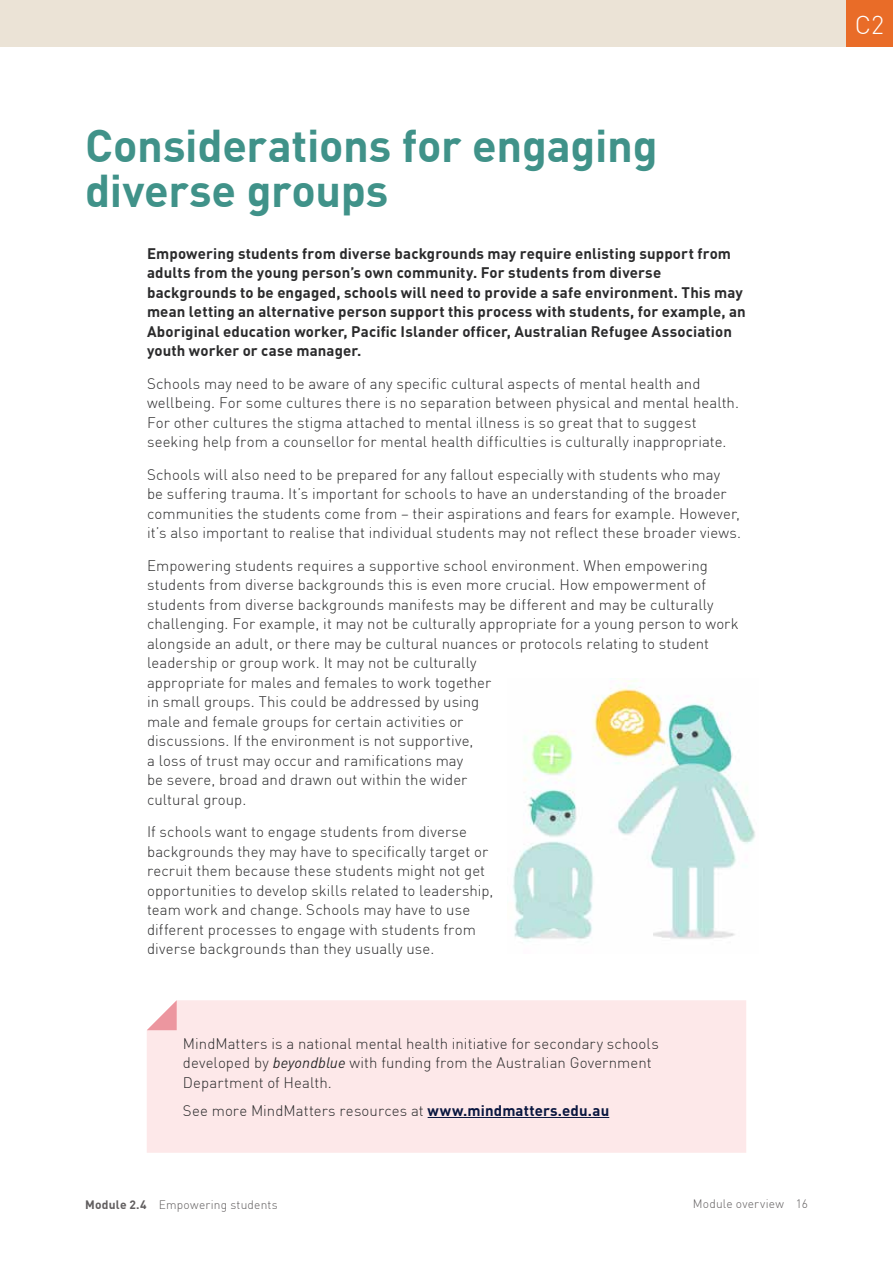
<style>
.page{position:relative;width:893px;height:1263px;background:#fff}
.page>*{position:absolute;margin:0;border:0;box-sizing:border-box;transform-origin:0 0}
.t1{font:700 45px/45px "DIN Pro";letter-spacing:-.01em;color:#409289}
.t2{font:300 25.5px "DIN Pro";color:#fff}
.t3{font:300 15px/19.5px "DIN Pro";letter-spacing:.005em;color:#2b2b2c}
.t4{font:700 15px/19.5px "DIN Pro";letter-spacing:.01em;color:#2b2b2c}
.t5{font:300 12px "DIN Pro";letter-spacing:.015em;color:#615e5f}
.s1{font-weight:400;font-style:italic}
.s2{font-weight:700;color:#0a1740}
.s3{font-weight:700}
</style>
<div class="page">
<div style="left:0;top:0;width:893px;height:47px;background:#ebe3d6"></div>
<div style="left:846px;top:0;width:47px;height:47px;background:#e96c28"></div>
<img style="left:512px;top:678px;width:243px;height:264px">
<div style="left:147px;top:1000px;width:599px;height:153px;background:#fde8e9"></div>
<hr style="left:428px;top:1117px;width:181px;height:1px;background:#0a1740">
<svg style="left:147px;top:1000px;width:30px;height:30px"></svg>
<h1 class="t1" style="left:85px;top:122px;width:574px">Considerations for engaging diverse groups</h1>
<p class="t4" style="left:147px;top:243px;width:600px">Empowering students from diverse backgrounds may require enlisting support from adults from the young person’s own community. For students from diverse backgrounds to be engaged, schools will need to provide a safe environment. This may mean letting an alternative person support this process with students, for example, an Aboriginal education worker, Pacific Islander officer, Australian Refugee Association youth worker or case manager.</p>
<p class="t3" style="left:147px;top:373px;width:594px">Schools may need to be aware of any specific cultural aspects of mental health and wellbeing. For some cultures there is no separation between physical and mental health.<br>For other cultures the stigma attached to mental illness is so great that to suggest seeking help from a counsellor for mental health difficulties is culturally inappropriate.</p>
<p class="t3" style="left:147px;top:464px;width:596px">Schools will also need to be prepared for any fallout especially with students who may<br>be suffering trauma. It’s important for schools to have an understanding of the broader communities the students come from – their aspirations and fears for example. However, it’s also important to realise that individual students may not reflect these broader views.</p>
<p class="t3" style="left:147px;top:555px;width:593px">Empowering students requires a supportive school environment. When empowering students from diverse backgrounds this is even more crucial. How empowerment of students from diverse backgrounds manifests may be different and may be culturally challenging. For example, it may not be culturally appropriate for a young person to work alongside an adult, or there may be cultural nuances or protocols relating to student leadership or group work. It may not be culturally<br>appropriate for males and females to work together<br>in small groups. This could be addressed by using<br>male and female groups for certain activities or<br>discussions. If the environment is not supportive,<br>a loss of trust may occur and ramifications may<br>be severe, broad and drawn out within the wider<br>cultural group.</p>
<p class="t3" style="left:147px;top:822px;width:348px">If schools want to engage students from diverse backgrounds they may have to specifically target or recruit them because these students might not get opportunities to develop skills related to leadership, team work and change. Schools may have to use different processes to engage with students from diverse backgrounds than they usually use.</p>
<p class="t3" style="left:183px;top:1033px;width:477px">MindMatters is a national mental health initiative for secondary schools developed by <span class="s1">beyondblue</span> with funding from the Australian Government<br>Department of Health.</p>
<p class="t3" style="left:183px;top:1100px;width:428px">See more MindMatters resources at <span class="s2">www.mindmatters.edu.au</span></p>
<p class="t5" style="left:85px;top:1197px;width:194px"><span class="s3">Module 2.4</span> Empowering students</p>
<p class="t5" style="left:693px;top:1196px;width:117px">Module overview 16</p>
<h2 class="t2" style="left:855px;top:9px;width:31px">C2</h2>
</div>
